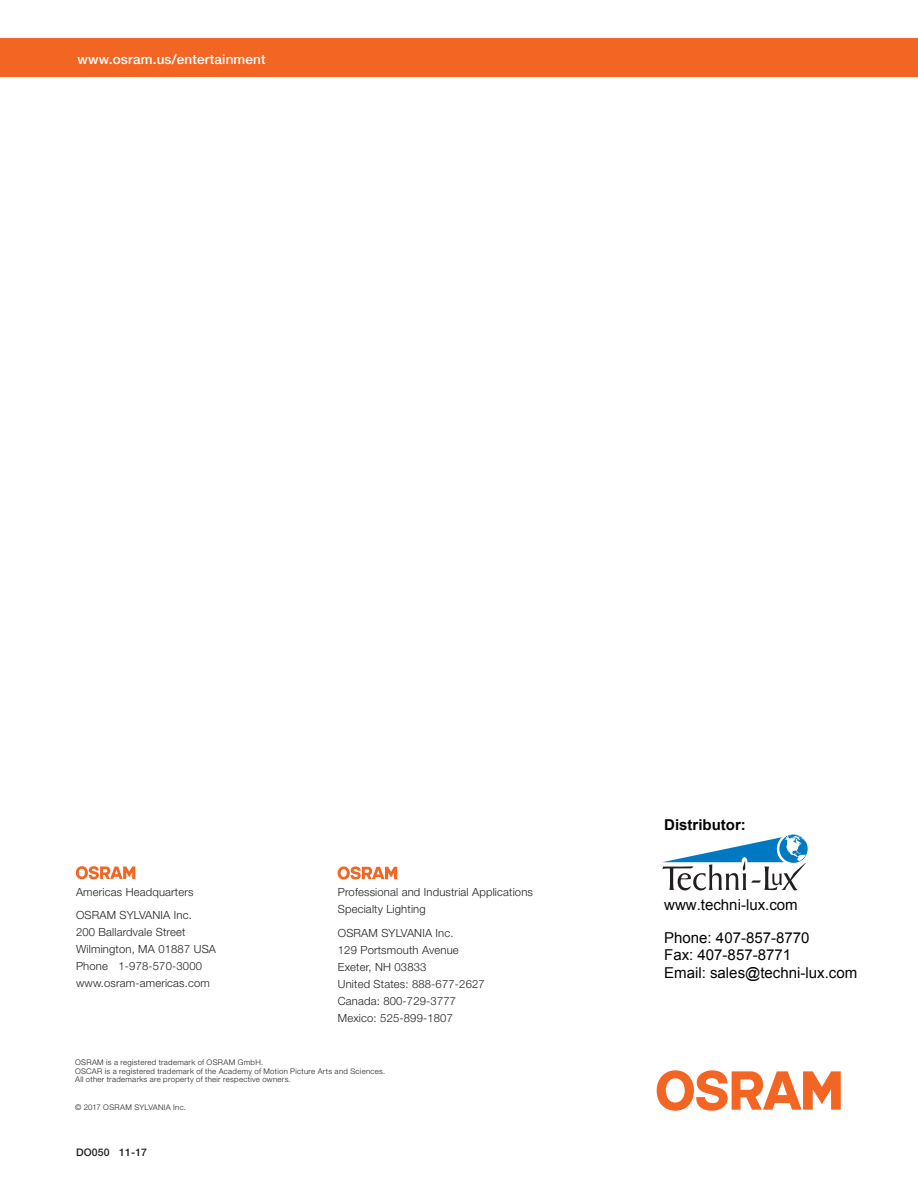
<style>
.page{position:relative;width:918px;height:1188px;background:#fff}
.page>*{position:absolute;margin:0;border:0;box-sizing:border-box;transform-origin:0 0}
.t1{font:15px/17.2px "Arial";color:#040503}
.t2{font:700 15px "Arial";color:#040503}
.t3{font:500 13.5px "Helvetica Neue LT Pro";letter-spacing:.015em;color:#fff}
.t4{font:300 11.25px/17px "Helvetica Neue LT Pro";letter-spacing:.015em;color:#231f20}
.t5{font:500 10.5px "Helvetica Neue LT Pro";letter-spacing:.015em;color:#231f20}
.t6{font:300 7.8px/8.6px "Helvetica Neue LT Pro";letter-spacing:.04em;color:#231f20}
</style>
<div class="page">
<svg style="left:76px;top:866px;width:59px;height:13px"></svg>
<svg style="left:338px;top:866px;width:59px;height:14px"></svg>
<svg style="left:657px;top:1070px;width:184px;height:41px"></svg>
<div style="left:0;top:38px;width:918px;height:39px;background:#f26522"></div>
<svg style="left:662px;top:835px;width:146px;height:55px"></svg>
<p class="t3" style="left:77px;top:51px;width:190px">www.osram.us/entertainment</p>
<p class="t4" style="left:76px;top:880px;width:119px;line-height:23.7px">Americas Headquarters<br>OSRAM SYLVANIA Inc.</p>
<p class="t4" style="left:76px;top:924px;width:142px">200 Ballardvale Street<br>Wilmington, MA 01887 USA<br>Phone 1-978-570-3000 www.osram-americas.com</p>
<p class="t4" style="left:338px;top:883px;width:197px">Professional and Industrial Applications<br>Specialty Lighting</p>
<p class="t4" style="left:338px;top:924px;width:148px">OSRAM SYLVANIA Inc.<br>129 Portsmouth Avenue<br>Exeter, NH 03833<br>United States: 888-677-2627<br>Canada: 800-729-3777<br>Mexico: 525-899-1807</p>
<p class="t6" style="left:75px;top:1058px;width:312px">OSRAM is a registered trademark of OSRAM GmbH.<br>OSCAR is a registered trademark of the Academy of Motion Picture Arts and Sciences.<br>All other trademarks are property of their respective owners.</p>
<p class="t6" style="left:75px;top:1102px;width:112px">© 2017 OSRAM SYLVANIA Inc.</p>
<p class="t5" style="left:76px;top:1146px;width:73px">DO050 11-17</p>
<h1 class="t2" style="left:664px;top:814px;width:83px">Distributor:</h1>
<h1 class="t1" style="left:664px;top:896px;width:135px">www.techni-lux.com</h1>
<h1 class="t1" style="left:664px;top:929px;width:195px">Phone: 407-857-8770<br>Fax: 407-857-8771<br>Email: sales@techni-lux.com</h1>
</div>
